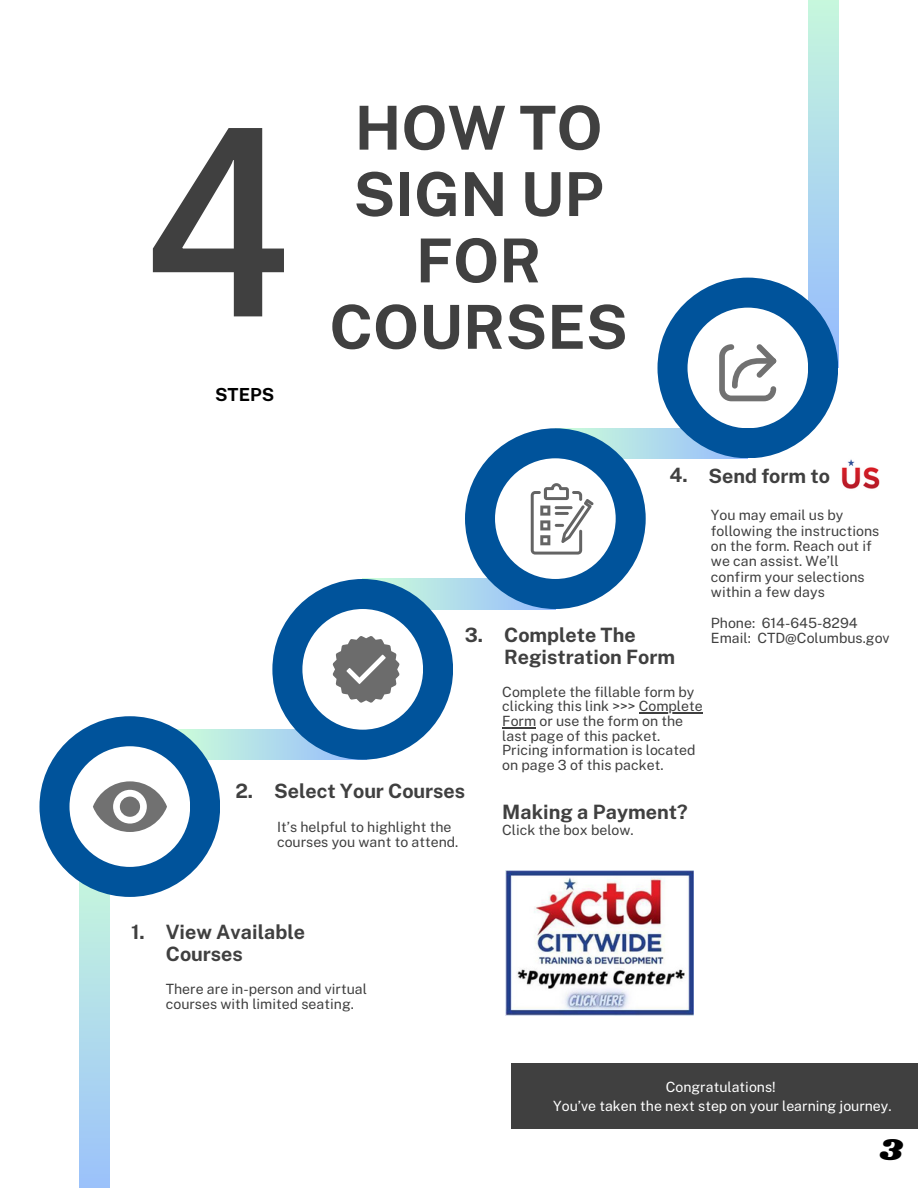
<style>
.page{position:relative;width:918px;height:1188px;background:#fff}
.page>*{position:absolute;margin:0;border:0;box-sizing:border-box;transform-origin:0 0}
.t1{font:246.9px "Luciole";color:#404040}
.t2{font:700 60.6px/66.3px "Public Sans";color:#404040;text-align:center}
.t3{font:31.5px "Shrikhand";color:#000}
.t4{font:700 19.8px/21.8px "Public Sans";color:#404040}
.t5{font:700 18px "Public Sans";color:#000}
.t6{font:14.1px/15.3px "Public Sans";color:#404040}
.t7{font:14.1px "Public Sans";color:#fff}
</style>
<div class="page">
<svg style="left:80px;top:883px;width:30px;height:305px"></svg>
<svg style="left:179px;top:730px;width:174px;height:30px"></svg>
<svg style="left:372px;top:579px;width:174px;height:30px;fill:#b0dceb"></svg>
<div style="left:272px;top:579px;width:181px;height:181px;background:#00539b;border-radius:50%"></div>
<div style="left:302px;top:609px;width:121px;height:121px;background:#fff;border-radius:50%"></div>
<svg style="left:565px;top:428px;width:174px;height:30px;fill:#b0dceb"></svg>
<div style="left:465px;top:428px;width:181px;height:181px;background:#00539b;border-radius:50%"></div>
<div style="left:495px;top:458px;width:121px;height:121px;background:#fff;border-radius:50%"></div>
<div style="left:808px;top:0;width:30px;height:368px;background:linear-gradient(to bottom,#c9f8de,#90b7fc)"></div>
<div style="left:658px;top:278px;width:180px;height:180px;background:#00539b;border-radius:50%"></div>
<div style="left:688px;top:308px;width:120px;height:120px;background:#fff;border-radius:50%"></div>
<div style="left:512px;top:1063px;width:406px;height:66px;background:#404040"></div>
<div style="left:39px;top:716px;width:181px;height:181px;background:#00539b;border-radius:50%"></div>
<div style="left:70px;top:746px;width:120px;height:121px;background:#fff;border-radius:50%"></div>
<svg style="left:93px;top:781px;width:74px;height:51px"></svg>
<svg style="left:531px;top:483px;width:63px;height:72px"></svg>
<img style="left:841px;top:459px;width:38px;height:30px">
<svg style="left:719px;top:344px;width:58px;height:57px"></svg>
<svg style="left:333px;top:636px;width:67px;height:67px"></svg>
<img style="left:506px;top:871px;width:188px;height:145px">
<hr style="left:639px;top:713px;width:64px;height:1px;background:#404040">
<hr style="left:502px;top:727px;width:34px;height:1px;background:#404040">
<h1 class="t1" style="left:141px;top:121px;width:162px">4</h1>
<p class="t5" style="left:215px;top:383px;width:61px">STEPS</p>
<p class="t2" style="left:329px;top:95px;width:300px">HOW TO<br>SIGN UP<br>FOR<br>COURSES</p>
<h3 class="t4" style="left:235px;top:780px;width:19px">2.</h3>
<p class="t4" style="left:465px;top:624px;width:20px">3.</p>
<p class="t4" style="left:274px;top:780px;width:193px">Select Your Courses</p>
<h3 class="t6" style="left:277px;top:819px;width:183px">It’s helpful to highlight the courses you want to attend.</h3>
<h3 class="t4" style="left:669px;top:464px;width:20px">4.</h3>
<p class="t4" style="left:709px;top:465px;width:123px">Send form to</p>
<p class="t6" style="left:711px;top:508px;width:170px">You may email us by following the instructions on the form. Reach out if we can assist. We’ll confirm your selections within a few days</p>
<p class="t6" style="left:711px;top:615px;width:148px">Phone: 614-645-8294</p>
<p class="t6" style="left:711px;top:630px;width:180px">Email: CTD@Columbus.gov</p>
<p class="t4" style="left:504px;top:624px;width:173px">Complete The<br>Registration Form</p>
<p class="t6" style="left:502px;top:684px;width:202px;line-height:14.7px">Complete the fillable form by clicking this link &gt;&gt;&gt; Complete</p>
<h3 class="t6" style="left:502px;top:714px;width:195px;line-height:14.7px">Form or use the form on the last page of this packet.<br>Pricing information is located on page 3 of this packet.</h3>
<h3 class="t4" style="left:502px;top:801px;width:187px">Making a Payment?</h3>
<p class="t6" style="left:502px;top:822px;width:133px">Click the box below.</p>
<p class="t4" style="left:131px;top:920px;width:15px">1.</p>
<p class="t4" style="left:166px;top:921px;width:141px">View Available<br>Courses</p>
<h2 class="t6" style="left:166px;top:981px;width:203px">There are in-person and virtual courses with limited seating.</h2>
<h3 class="t7" style="left:666px;top:1078px;width:112px">Congratulations!</h3>
<p class="t7" style="left:553px;top:1097px;width:340px">You’ve taken the next step on your learning journey.</p>
<p class="t3" style="left:879px;top:1128px;width:24px">3</p>
</div>
